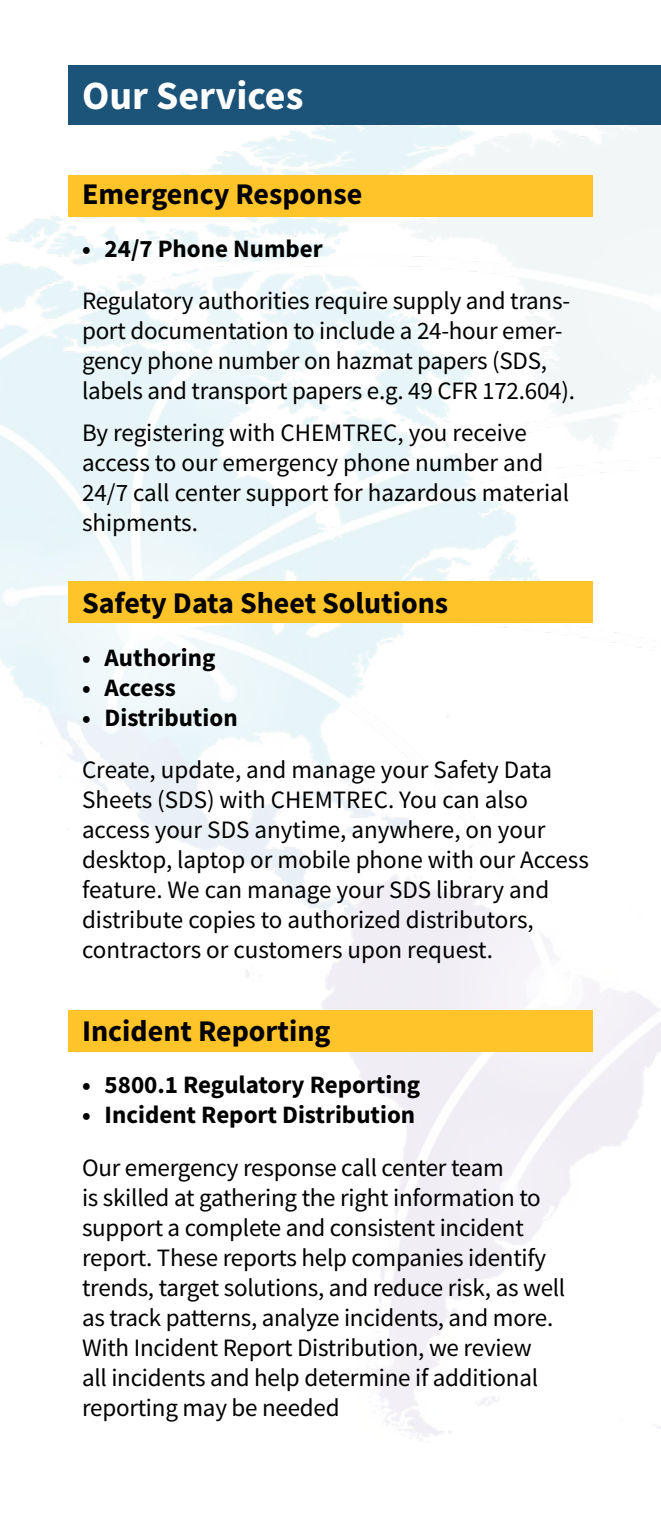
<style>
.page{position:relative;width:661px;height:1530px;background:#fff}
.page>*{position:absolute;margin:0;border:0;box-sizing:border-box;transform-origin:0 0}
.t1{font:700 40px "Source Sans Pro";color:#fff}
.t2{font:700 30px "Source Sans Pro";color:#000}
.t3{font:25px/30px "Source Sans Pro";letter-spacing:-.01em;color:#000}
.t4{font:700 25px "Source Sans Pro";color:#000}
</style>
<div class="page">
<img style="left:0;top:125px;width:660px;height:1317px">
<div style="left:68px;top:66px;width:592px;height:59px;background:#1c5379"></div>
<div style="left:68px;top:175px;width:524px;height:42px;background:#ffc429"></div>
<div style="left:68px;top:581px;width:524px;height:42px;background:#ffc429"></div>
<div style="left:68px;top:1010px;width:524px;height:42px;background:#ffc429"></div>
<h1 class="t1" style="left:82px;top:68px;width:223px">Our Services</h1>
<p class="t2" style="left:82px;top:174px;width:281px">Emergency Response</p>
<p class="t4" style="left:82px;top:232px;width:242px">• 24/7 Phone Number</p>
<p class="t3" style="left:82px;top:286px;width:494px">Regulatory authorities require supply and trans&shy;port documentation to include a 24-hour emer&shy;gency phone number on hazmat papers (SDS, labels and transport papers e.g. 49 CFR 172.604).</p>
<p class="t3" style="left:82px;top:417px;width:488px">By registering with CHEMTREC, you receive access to our emergency phone number and 24/7 call center support for hazardous material shipments.</p>
<p class="t2" style="left:82px;top:583px;width:367px">Safety Data Sheet Solutions</p>
<p class="t4" style="left:82px;top:640px;width:135px">• Authoring</p>
<p class="t4" style="left:82px;top:670px;width:95px">• Access</p>
<p class="t4" style="left:82px;top:700px;width:157px">• Distribution</p>
<p class="t3" style="left:82px;top:755px;width:508px">Create, update, and manage your Safety Data Sheets (SDS) with CHEMTREC. You can also access your SDS anytime, anywhere, on your desktop, laptop or mobile phone with our Access feature. We can manage your SDS library and distribute copies to authorized distributors, contractors or customers upon request.</p>
<p class="t2" style="left:82px;top:1010px;width:250px">Incident Reporting</p>
<p class="t4" style="left:82px;top:1068px;width:339px">• 5800.1 Regulatory Reporting</p>
<p class="t4" style="left:82px;top:1098px;width:334px">• Incident Report Distribution</p>
<p class="t3" style="left:82px;top:1152px;width:484px">Our emergency response call center team<br>is skilled at gathering the right information to support a complete and consistent incident report. These reports help companies identify trends, target solutions, and reduce risk, as well as track patterns, analyze incidents, and more.<br>With Incident Report Distribution, we review<br>all incidents and help determine if additional reporting may be needed</p>
</div>
